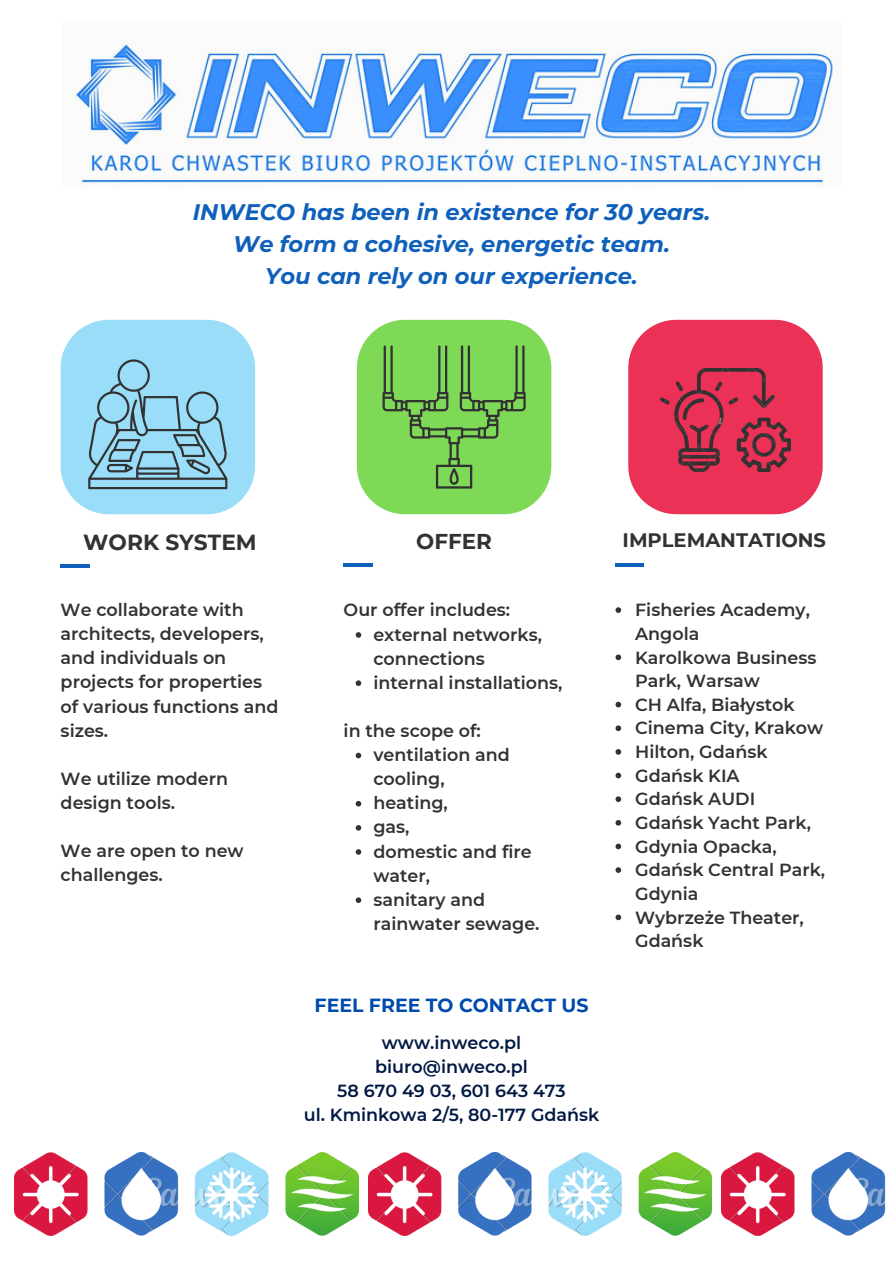
<style>
.page{position:relative;width:893px;height:1264px;background:#fff}
.page>*{position:absolute;margin:0;border:0;box-sizing:border-box;transform-origin:0 0}
.t1{font:italic 700 22.5px/31.5px "Montserrat";color:#0f60bb;text-align:center}
.t2{font:700 21.75px "Montserrat";color:#323232}
.t3{font:700 21.45px "Montserrat";color:#323232}
.t4{font:700 19.5px "Montserrat";color:#323232}
.t5{font:700 18.9px "Montserrat";color:#004aad}
.t6{font:600 17.55px/24px "Montserrat";color:#323232}
.t7{font:600 17.55px/24px "Montserrat";color:#001943;text-align:center}
</style>
<div class="page">
<svg style="left:355px;top:632px;width:6px;height:5px"></svg>
<svg style="left:355px;top:680px;width:6px;height:6px"></svg>
<svg style="left:355px;top:752px;width:6px;height:6px"></svg>
<svg style="left:355px;top:801px;width:6px;height:5px"></svg>
<svg style="left:355px;top:825px;width:6px;height:5px"></svg>
<svg style="left:355px;top:849px;width:6px;height:5px"></svg>
<svg style="left:355px;top:897px;width:6px;height:6px"></svg>
<hr style="left:343px;top:563px;width:30px;height:4px;background:#0f60bb">
<hr style="left:61px;top:564px;width:29px;height:4px;background:#0f60bb">
<svg style="left:615px;top:607px;width:6px;height:6px"></svg>
<svg style="left:615px;top:654px;width:6px;height:6px"></svg>
<svg style="left:615px;top:701px;width:6px;height:6px"></svg>
<svg style="left:615px;top:725px;width:6px;height:6px"></svg>
<svg style="left:615px;top:749px;width:6px;height:5px"></svg>
<svg style="left:615px;top:772px;width:6px;height:6px"></svg>
<svg style="left:615px;top:796px;width:6px;height:6px"></svg>
<svg style="left:615px;top:820px;width:6px;height:5px"></svg>
<svg style="left:615px;top:843px;width:6px;height:6px"></svg>
<svg style="left:615px;top:867px;width:6px;height:5px"></svg>
<svg style="left:615px;top:914px;width:6px;height:6px"></svg>
<hr style="left:616px;top:563px;width:28px;height:4px;background:#0f60bb">
<svg style="left:61px;top:320px;width:194px;height:194px;background:#94cfe6"></svg>
<svg style="left:628px;top:320px;width:194px;height:194px;background:#eb4163"></svg>
<img style="left:660px;top:369px;width:130px;height:102px">
<svg style="left:357px;top:320px;width:194px;height:194px;background:#7ecd5c"></svg>
<img style="left:71px;top:41px;width:762px;height:146px">
<img style="left:15px;top:1152px;width:343px;height:83px">
<img style="left:368px;top:1152px;width:343px;height:83px">
<img style="left:721px;top:1152px;width:165px;height:83px">
<h4 class="t1" style="left:193px;top:197px;width:518px">INWECO has been in existence for 30 years.<br>We form a cohesive, energetic team.<br>You can rely on our experience.</h4>
<h3 class="t2" style="left:83px;top:529px;width:175px">WORK SYSTEM</h3>
<p class="t6" style="left:61px;top:598px;width:219px">We collaborate with architects, developers, and individuals on projects for properties of various functions and sizes.</p>
<p class="t6" style="left:61px;top:766px;width:169px">We utilize modern design tools.</p>
<p class="t6" style="left:61px;top:838px;width:184px">We are open to new challenges.</p>
<p class="t3" style="left:416px;top:528px;width:77px">OFFER</p>
<h2 class="t6" style="left:343px;top:598px;width:168px">Our offer includes:</h2>
<p class="t6" style="left:373px;top:622px;width:170px">external networks, connections</p>
<p class="t6" style="left:373px;top:670px;width:191px">internal installations,</p>
<p class="t6" style="left:343px;top:718px;width:139px">in the scope of:</p>
<p class="t6" style="left:373px;top:742px;width:138px">ventilation and cooling,</p>
<p class="t6" style="left:373px;top:791px;width:76px">heating,</p>
<p class="t6" style="left:373px;top:815px;width:38px">gas,</p>
<h1 class="t6" style="left:373px;top:839px;width:160px">domestic and fire water,</h1>
<h1 class="t6" style="left:373px;top:887px;width:168px">sanitary and rainwater sewage.</h1>
<p class="t5" style="left:314px;top:994px;width:275px">FEEL FREE TO CONTACT US</p>
<p class="t7" style="left:304px;top:1030px;width:297px">www.inweco.pl biuro@inweco.pl<br>58 670 49 03, 601 643 473<br>ul. Kminkowa 2/5, 80-177 Gdańsk</p>
<p class="t4" style="left:622px;top:528px;width:205px">IMPLEMANTATIONS</p>
<p class="t6" style="left:635px;top:598px;width:176px">Fisheries Academy,<br>Angola</p>
<p class="t6" style="left:635px;top:645px;width:183px">Karolkowa Business<br>Park, Warsaw</p>
<p class="t6" style="left:635px;top:692px;width:161px">CH Alfa, Białystok</p>
<p class="t6" style="left:635px;top:716px;width:190px">Cinema City, Krakow</p>
<p class="t6" style="left:635px;top:739px;width:134px">Hilton, Gdańsk</p>
<p class="t6" style="left:635px;top:763px;width:106px">Gdańsk KIA</p>
<p class="t6" style="left:635px;top:787px;width:122px">Gdańsk AUDI</p>
<h4 class="t6" style="left:635px;top:810px;width:177px">Gdańsk Yacht Park,</h4>
<p class="t6" style="left:635px;top:834px;width:143px">Gdynia Opacka,</p>
<p class="t6" style="left:635px;top:858px;width:191px">Gdańsk Central Park,<br>Gdynia</p>
<h4 class="t6" style="left:635px;top:905px;width:170px">Wybrzeże Theater,<br>Gdańsk</h4>
</div>
